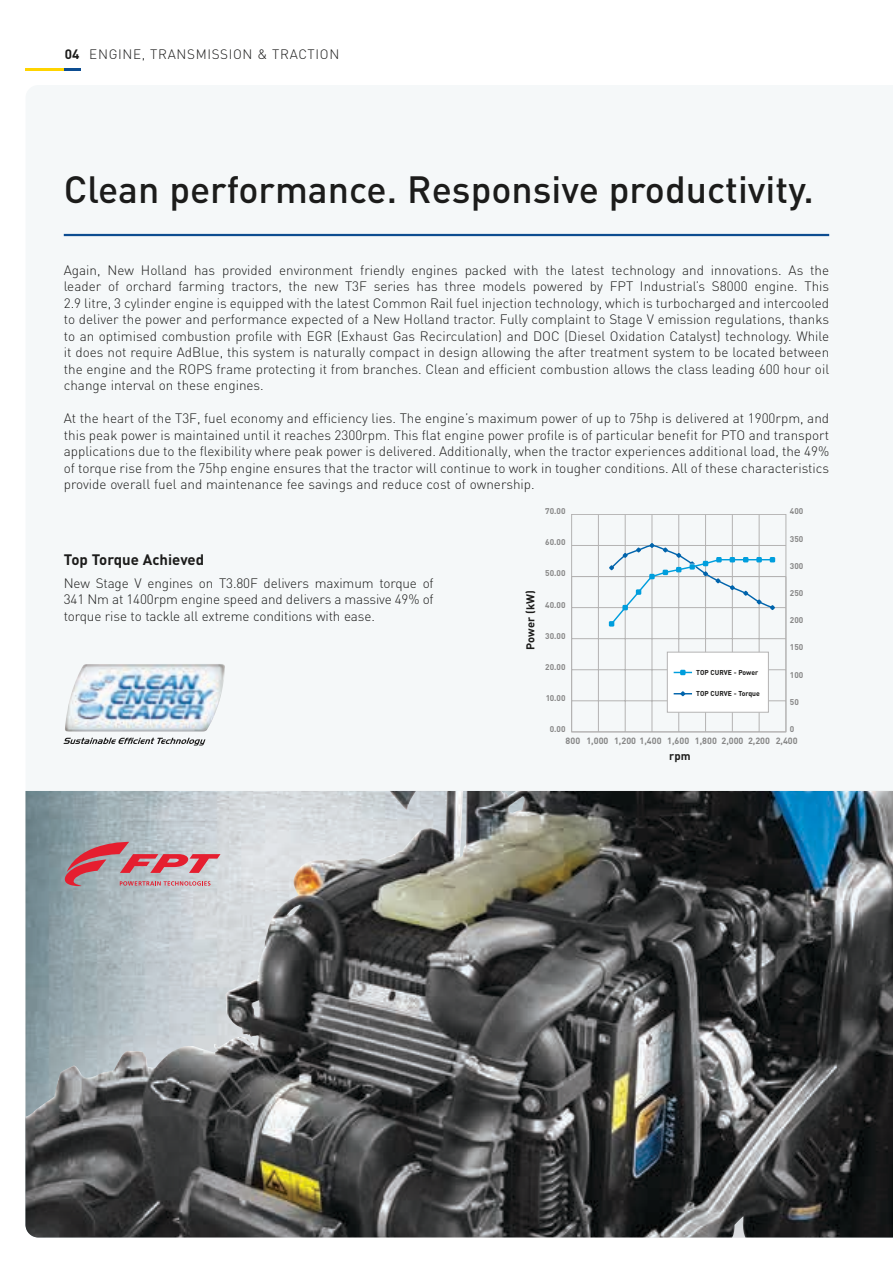
<style>
.page{position:relative;width:893px;height:1263px;background:#fff}
.page>*{position:absolute;margin:0;border:0;box-sizing:border-box;transform-origin:0 0}
.t1{font:500 37.5px "DIN";color:#1c1c1b}
.t2{font:700 15px "DIN";color:#1c1c1b}
.t3{font:300 13.5px/16.5px "DIN";color:#1c1c1b;text-align:justify}
.t4{font:300 13.5px "DIN";letter-spacing:.05em;color:#1c1c1b}
.t5{font:700 11.25px "DIN";color:#1c1c1b}
.t6{font:700 9px "DIN";color:#878787}
.t7{font:700 8.7px "DIN";color:#878787}
.t8{font:700 8.25px "DIN";color:#878787}
.t9{font:700 7.05px "DIN";color:#1c1c1b}
.s1{font-weight:700}
</style>
<div class="page">
<svg style="left:26px;top:68px;width:55px;height:2px"></svg>
<div style="left:26px;top:233px;width:867px;height:558px;background:#f5f8f9"></div>
<hr style="left:64px;top:234px;width:765px;height:2px;background:#0d4d91">
<hr style="left:572px;top:732px;width:214px;height:1px;background:#b4b3b3">
<hr style="left:572px;top:700px;width:214px;height:1px;background:#b4b3b3">
<hr style="left:572px;top:669px;width:214px;height:1px;background:#b4b3b3">
<hr style="left:572px;top:638px;width:214px;height:1px;background:#b4b3b3">
<hr style="left:572px;top:607px;width:214px;height:1px;background:#b4b3b3">
<hr style="left:572px;top:576px;width:214px;height:1px;background:#b4b3b3">
<hr style="left:572px;top:545px;width:214px;height:1px;background:#b4b3b3">
<hr style="left:705px;top:514px;width:1px;height:218px;background:#b4b3b3">
<hr style="left:759px;top:514px;width:1px;height:218px;background:#b4b3b3">
<hr style="left:786px;top:576px;width:1px;height:156px;background:#b4b3b3">
<hr style="left:678px;top:514px;width:1px;height:218px;background:#b4b3b3">
<hr style="left:732px;top:514px;width:1px;height:218px;background:#b4b3b3">
<hr style="left:598px;top:514px;width:1px;height:218px;background:#b4b3b3">
<hr style="left:652px;top:514px;width:1px;height:218px;background:#b4b3b3">
<hr style="left:625px;top:514px;width:1px;height:218px;background:#b4b3b3">
<div style="left:571px;top:514px;width:215px;height:218px;border:1px solid #b4b3b3"></div>
<svg style="left:609px;top:543px;width:166px;height:84px"></svg>
<div style="left:667px;top:652px;width:102px;height:61px;background:#fff;border:1px solid #b4b3b3"></div>
<svg style="left:674px;top:670px;width:18px;height:5px"></svg>
<svg style="left:674px;top:691px;width:18px;height:5px"></svg>
<svg style="left:63px;top:738px;width:142px;height:7px"></svg>
<img style="left:65px;top:664px;width:160px;height:67px">
<img style="left:26px;top:791px;width:867px;height:446px">
<svg style="left:65px;top:842px;width:156px;height:44px;background:#c19098"></svg>
<p class="t4" style="left:65px;top:45px;width:276px"><span class="s1">04</span> ENGINE, TRANSMISSION &amp; TRACTION</p>
<h1 class="t1" style="left:64px;top:166px;width:752px">Clean performance. Responsive productivity.</h1>
<p class="t3" style="left:64px;top:261px;width:767px">Again, New Holland has provided environment friendly engines packed with the latest technology and innovations. As the leader of orchard farming tractors, the new T3F series has three models powered by FPT Industrial’s S8000 engine. This 2.9 litre, 3 cylinder engine is equipped with the latest Common Rail fuel injection technology, which is turbocharged and intercooled to deliver the power and performance expected of a New Holland tractor. Fully complaint to Stage V emission regulations, thanks to an optimised combustion profile with EGR (Exhaust Gas Recirculation) and DOC (Diesel Oxidation Catalyst) technology. While it does not require AdBlue, this system is naturally compact in design allowing the after treatment system to be located between the engine and the ROPS frame protecting it from branches. Clean and efficient combustion allows the class leading 600 hour oil change interval on these engines.</p>
<p class="t3" style="left:64px;top:410px;width:767px">At the heart of the T3F, fuel economy and efficiency lies. The engine’s maximum power of up to 75hp is delivered at 1900rpm, and this peak power is maintained until it reaches 2300rpm. This flat engine power profile is of particular benefit for PTO and transport applications due to the flexibility where peak power is delivered. Additionally, when the tractor experiences additional load, the 49% of torque rise from the 75hp engine ensures that the tractor will continue to work in tougher conditions. All of these characteristics provide overall fuel and maintenance fee savings and reduce cost of ownership.</p>
<p class="t2" style="left:64px;top:550px;width:142px">Top Torque Achieved</p>
<p class="t3" style="left:64px;top:575px;width:371px">New Stage V engines on T3.80F delivers maximum torque of 341 Nm at 1400rpm engine speed and delivers a massive 49% of torque rise to tackle all extreme conditions with ease.</p>
<p class="t5" style="left:523px;top:649px;width:61px;rotate:-90deg">Power (kW)</p>
<p class="t8" style="left:545px;top:506px;width:22px">70.00</p>
<p class="t8" style="left:545px;top:537px;width:22px">60.00</p>
<p class="t8" style="left:545px;top:568px;width:22px">50.00</p>
<p class="t8" style="left:545px;top:599px;width:22px">40.00</p>
<p class="t8" style="left:545px;top:630px;width:22px">30.00</p>
<p class="t8" style="left:790px;top:506px;width:15px">400</p>
<p class="t8" style="left:790px;top:533px;width:15px">350</p>
<p class="t8" style="left:790px;top:560px;width:15px">300</p>
<p class="t8" style="left:790px;top:588px;width:15px">250</p>
<p class="t8" style="left:790px;top:615px;width:15px">200</p>
<p class="t8" style="left:790px;top:642px;width:15px">150</p>
<p class="t8" style="left:545px;top:662px;width:22px">20.00</p>
<p class="t9" style="left:696px;top:668px;width:63px">TOP CURVE - Power</p>
<p class="t9" style="left:696px;top:689px;width:65px">TOP CURVE - Torque</p>
<p class="t6" style="left:566px;top:735px;width:234px">800 1,000 1,200 1,400 1,600 1,800 2,000 2,200 2,400</p>
<p class="t8" style="left:790px;top:669px;width:15px">100</p>
<p class="t8" style="left:546px;top:693px;width:21px">10.00</p>
<p class="t8" style="left:790px;top:696px;width:10px">50</p>
<p class="t8" style="left:550px;top:723px;width:17px">0.00</p>
<p class="t8" style="left:790px;top:723px;width:6px">0</p>
<p class="t7" style="left:564px;top:735px;width:233px">800 1000 1200 1400 1600 1800 2000 2200 2400</p>
<p class="t5" style="left:669px;top:749px;width:23px">rpm</p>
</div>
